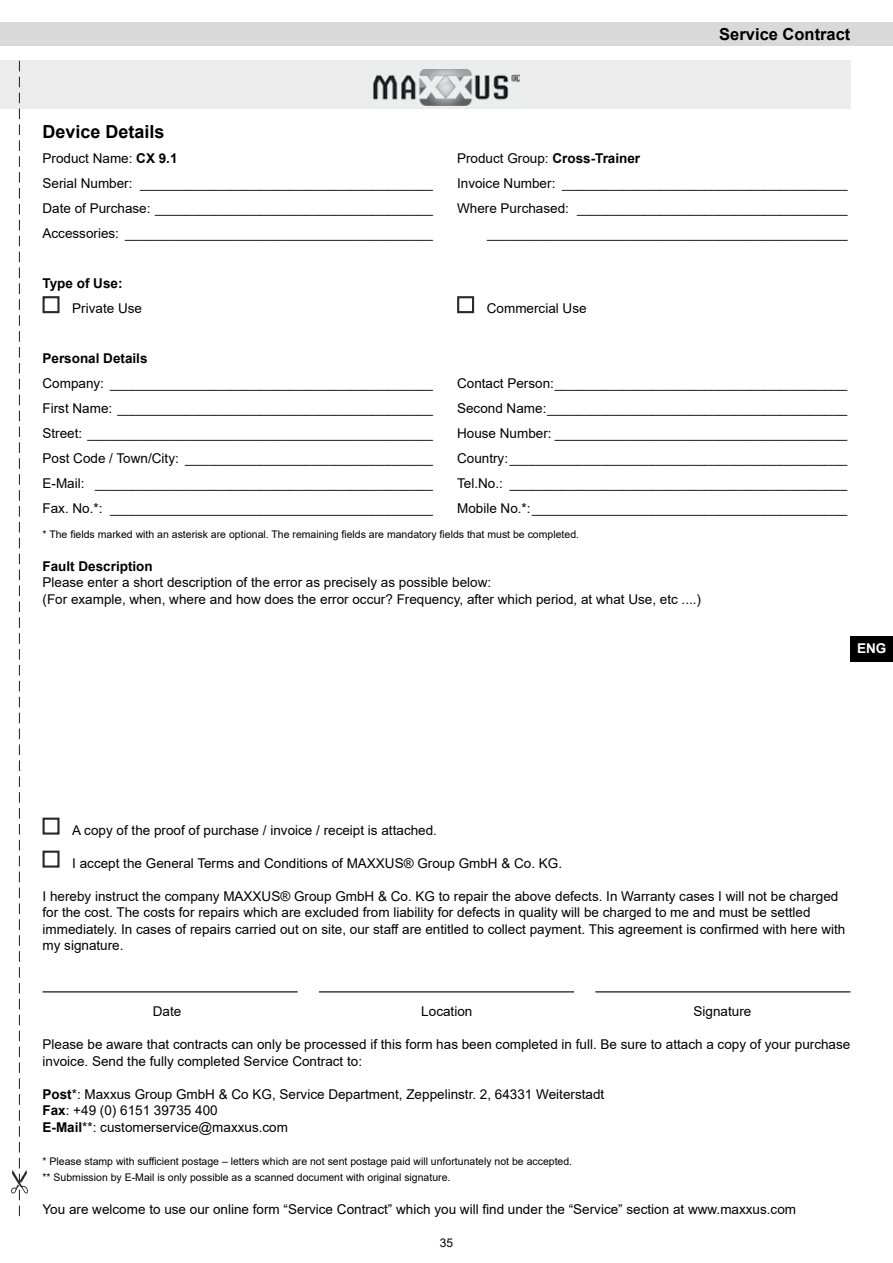
<style>
.page{position:relative;width:893px;height:1263px;background:#fff}
.page>*{position:absolute;margin:0;border:0;box-sizing:border-box;transform-origin:0 0}
.t1{font:700 18px "Arial";color:#000}
.t2{font:700 16.5px "Arial";color:#000}
.t3{font:13.5px/25px "Arial";color:#000}
.t4{font:700 13.5px "Arial";color:#000}
.t5{font:700 13.5px "Arial";color:#fff}
.t6{font:12px "Arial";color:#000}
.t7{font:10.5px/16.5px "Arial";color:#000}
.s1{font-weight:700}
</style>
<div class="page">
<div style="left:850px;top:636px;width:43px;height:26px;background:#000"></div>
<div style="left:0;top:22px;width:893px;height:24px;background:#d9d9d9"></div>
<div style="left:0;top:60px;width:850px;height:49px;background:#ececec"></div>
<div style="left:43px;top:296px;width:17px;height:17px;border:2px solid #2b2929"></div>
<div style="left:457px;top:296px;width:17px;height:17px;border:2px solid #2b2929"></div>
<div style="left:43px;top:818px;width:17px;height:17px;border:2px solid #2b2929"></div>
<div style="left:43px;top:851px;width:17px;height:17px;border:2px solid #2b2929"></div>
<svg style="left:11px;top:61px;width:17px;height:1155px"></svg>
<hr style="left:43px;top:991px;width:255px;height:1px;background:#000">
<hr style="left:319px;top:991px;width:255px;height:1px;background:#000">
<hr style="left:595px;top:991px;width:255px;height:1px;background:#000">
<img style="left:373px;top:69px;width:147px;height:36px">
<p class="t2" style="left:719px;top:23px;width:133px">Service Contract</p>
<h1 class="t1" style="left:43px;top:119px;width:124px">Device Details</h1>
<p class="t3" style="left:43px;top:146px;width:392px">Product Name: <span class="s1">CX 9.1<br></span>Serial Number: _______________________________________ Date of Purchase: _____________________________________ Accessories: _________________________________________</p>
<p class="t4" style="left:43px;top:274px;width:82px">Type of Use:</p>
<p class="t3" style="left:72px;top:296px;width:71px">Private Use</p>
<p class="t3" style="left:457px;top:146px;width:185px">Product Group: <span class="s1">Cross-Trainer</span></p>
<p class="t3" style="left:457px;top:171px;width:392px">Invoice Number: ______________________________________</p>
<p class="t3" style="left:457px;top:196px;width:392px">Where Purchased: ____________________________________</p>
<p class="t3" style="left:487px;top:221px;width:362px">________________________________________________</p>
<p class="t3" style="left:487px;top:296px;width:101px">Commercial Use</p>
<p class="t4" style="left:43px;top:349px;width:107px">Personal Details</p>
<p class="t3" style="left:43px;top:371px;width:392px;text-align:justify">Company: ___________________________________________ First Name: __________________________________________ Street: ______________________________________________ Post Code / Town/City: _________________________________ E-Mail: _____________________________________________ Fax. No.*: ___________________________________________</p>
<p class="t3" style="left:457px;top:371px;width:392px;text-align:justify">Contact Person:_______________________________________ Second Name:________________________________________ House Number: _______________________________________ Country:_____________________________________________ Tel.No.: _____________________________________________ Mobile No.*:__________________________________________</p>
<p class="t7" style="left:43px;top:526px;width:538px">* The fields marked with an asterisk are optional. The remaining fields are mandatory fields that must be completed.</p>
<p class="t4" style="left:43px;top:556px;width:112px">Fault Description</p>
<p class="t3" style="left:43px;top:574px;width:660px;line-height:16.5px">Please enter a short description of the error as precisely as possible below:<br>(For example, when, where and how does the error occur? Frequency, after which period, at what Use, etc ....)</p>
<p class="t5" style="left:857px;top:639px;width:31px">ENG</p>
<p class="t3" style="left:72px;top:817px;width:366px">A copy of the proof of purchase / invoice / receipt is attached.</p>
<p class="t3" style="left:72px;top:850px;width:491px">I accept the General Terms and Conditions of MAXXUS® Group GmbH &amp; Co. KG.</p>
<p class="t3" style="left:43px;top:887px;width:804px;line-height:16.5px">I hereby instruct the company MAXXUS® Group GmbH &amp; Co. KG to repair the above defects. In Warranty cases I will not be charged for the cost. The costs for repairs which are excluded from liability for defects in quality will be charged to me and must be settled immediately. In cases of repairs carried out on site, our staff are entitled to collect payment. This agreement is confirmed with here with my signature.</p>
<p class="t3" style="left:153px;top:999px;width:30px">Date</p>
<p class="t3" style="left:421px;top:999px;width:53px">Location</p>
<p class="t3" style="left:694px;top:999px;width:59px">Signature</p>
<p class="t3" style="left:43px;top:1036px;width:809px;line-height:16.5px">Please be aware that contracts can only be processed if this form has been completed in full. Be sure to attach a copy of your purchase invoice. Send the fully completed Service Contract to:</p>
<p class="t3" style="left:43px;top:1085px;width:563px;line-height:16.5px"><span class="s1">Post</span>*: Maxxus Group GmbH &amp; Co KG, Service Department, Zeppelinstr. 2, 64331 Weiterstadt<br><span class="s1">Fax</span>: +49 (0) 6151 39735 400<br><span class="s1">E-Mail</span>**: customerservice@maxxus.com</p>
<p class="t7" style="left:43px;top:1153px;width:531px">* Please stamp with sufficient postage – letters which are not sent postage paid will unfortunately not be accepted. ** Submission by E-Mail is only possible as a scanned document with original signature.</p>
<p class="t3" style="left:43px;top:1197px;width:755px">You are welcome to use our online form “Service Contract” which you will find under the “Service” section at www.maxxus.com</p>
<p class="t6" style="left:440px;top:1235px;width:15px">35</p>
</div>
